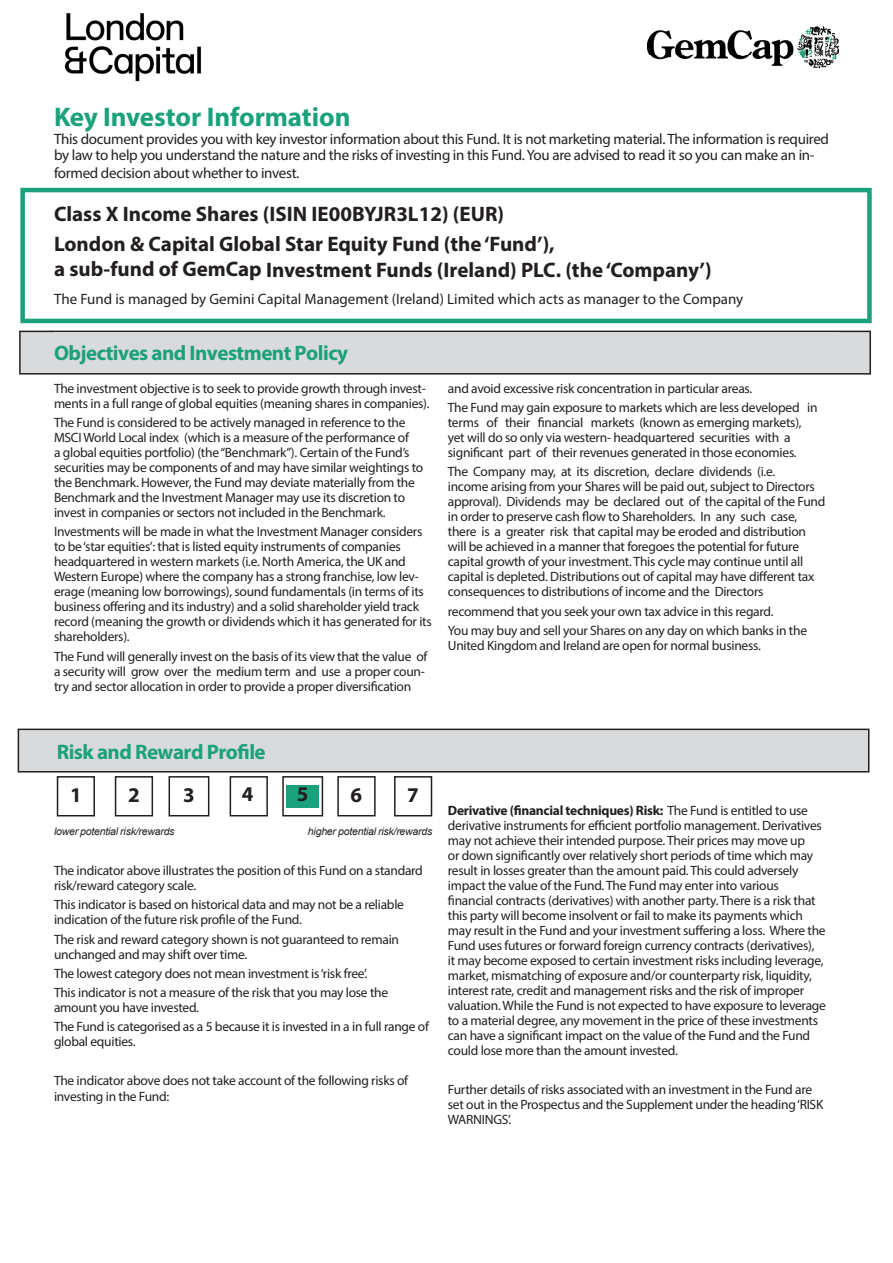
<style>
.page{position:relative;width:893px;height:1263px;background:#fff}
.page>*{position:absolute;margin:0;border:0;box-sizing:border-box;transform-origin:0 0}
.t1{font:700 27px "Myriad Pro";letter-spacing:-.005em;color:#1ba17b}
.t2{font:700 21px/26.7px "Myriad Pro";color:#231f20}
.t3{font:700 21px "Myriad Pro";letter-spacing:-.025em;color:#1ba17b}
.t4{font:15px/16.5px "Myriad Pro";letter-spacing:-.02em;color:#231f20}
.t5{font:15px "Myriad Pro";color:#231f20}
.t6{font:13.5px/15px "Myriad Pro";letter-spacing:-.02em;color:#231f20}
.t7{font:italic 10.5px "Arial";letter-spacing:-.02em;color:#231f20}
.s1{font-weight:700}
</style>
<div class="page">
<img style="left:648px;top:26px;width:191px;height:42px">
<div style="left:20px;top:188px;width:852px;height:135px;border:4px solid #1ba17b"></div>
<div style="left:20px;top:331px;width:850px;height:43px;background:#d9dadc"></div>
<div style="left:19px;top:331px;width:852px;height:44px;border:2px solid #231f20"></div>
<div style="left:54px;top:332px;width:785px;height:41px;background:#d9dadc"></div>
<div style="left:18px;top:729px;width:851px;height:43px;background:#d9dadc"></div>
<div style="left:18px;top:729px;width:851px;height:43px;border:2px solid #231f20"></div>
<div style="left:57px;top:776px;width:38px;height:40px;border:2px solid #231f20"></div>
<div style="left:169px;top:776px;width:40px;height:40px;border:2px solid #231f20"></div>
<div style="left:230px;top:776px;width:38px;height:40px;border:2px solid #231f20"></div>
<div style="left:282px;top:776px;width:41px;height:40px;border:2px solid #231f20"></div>
<div style="left:337px;top:776px;width:39px;height:40px;border:2px solid #231f20"></div>
<div style="left:394px;top:776px;width:38px;height:40px;border:2px solid #231f20"></div>
<div style="left:286px;top:786px;width:33px;height:22px;background:#1ba17b"></div>
<div style="left:115px;top:776px;width:38px;height:40px;border:2px solid #231f20"></div>
<img style="left:64px;top:13px;width:138px;height:69px">
<p class="t1" style="left:54px;top:100px;width:298px">Key Investor Information</p>
<p class="t4" style="left:54px;top:130px;width:776px">This document provides you with key investor information about this Fund. It is not marketing material. The information is required by law to help you understand the nature and the risks of investing in this Fund. You are advised to read it so you can make an in-</p>
<p class="t4" style="left:54px;top:165px;width:247px">formed decision about whether to invest.</p>
<p class="t2" style="left:54px;top:200px;width:452px">Class X Income Shares (ISIN IE00BYJR3L12) (EUR)</p>
<p class="t2" style="left:54px;top:230px;width:659px">London &amp; Capital Global Star Equity Fund (the ‘Fund’),<br>a sub-fund of GemCap Investment Funds (Ireland) PLC. (the ‘Company’)</p>
<p class="t5" style="left:54px;top:289px;width:691px">The Fund is managed by Gemini Capital Management (Ireland) Limited which acts as manager to the Company</p>
<p class="t3" style="left:54px;top:339px;width:296px">Objectives and Investment Policy</p>
<p class="t6" style="left:54px;top:381px;width:377px">The investment objective is to seek to provide growth through invest&shy;ments in a full range of global equities (meaning shares in companies).</p>
<p class="t6" style="left:54px;top:415px;width:371px">The Fund is considered to be actively managed in reference to the MSCI World Local index (which is a measure of the performance of<br>a global equities portfolio) (the “Benchmark”). Certain of the Fund’s securities may be components of and may have similar weightings to the Benchmark. However, the Fund may deviate materially from the Benchmark and the Investment Manager may use its discretion to invest in companies or sectors not included in the Benchmark.</p>
<p class="t6" style="left:54px;top:524px;width:379px">Investments will be made in what the Investment Manager considers to be ‘star equities’: that is listed equity instruments of companies headquartered in western markets (i.e. North America, the UK and Western Europe) where the company has a strong franchise, low lev&shy;erage (meaning low borrowings), sound fundamentals (in terms of its business offering and its industry) and a solid shareholder yield track record (meaning the growth or dividends which it has generated for its shareholders).</p>
<p class="t6" style="left:54px;top:648px;width:375px">The Fund will generally invest on the basis of its view that the value of a security will grow over the medium term and use a proper coun&shy;try and sector allocation in order to provide a proper diversification</p>
<p class="t6" style="left:448px;top:381px;width:306px">and avoid excessive risk concentration in particular areas.</p>
<p class="t6" style="left:448px;top:400px;width:371px">The Fund may gain exposure to markets which are less developed in terms of their financial markets (known as emerging markets), yet will do so only via western- headquartered securities with a significant part of their revenues generated in those economies.</p>
<p class="t6" style="left:448px;top:464px;width:379px">The Company may, at its discretion, declare dividends (i.e.<br>income arising from your Shares will be paid out, subject to Directors approval). Dividends may be declared out of the capital of the Fund in order to preserve cash flow to Shareholders. In any such case, there is a greater risk that capital may be eroded and distribution will be achieved in a manner that foregoes the potential for future capital growth of your investment. This cycle may continue until all capital is depleted. Distributions out of capital may have different tax consequences to distributions of income and the Directors</p>
<p class="t6" style="left:448px;top:603px;width:327px">recommend that you seek your own tax advice in this regard.</p>
<p class="t6" style="left:448px;top:623px;width:361px">You may buy and sell your Shares on any day on which banks in the<br>United Kingdom and Ireland are open for normal business.</p>
<p class="t3" style="left:57px;top:738px;width:210px">Risk and Reward Profile</p>
<p class="t2" style="left:70px;top:781px;width:13px">1</p>
<p class="t2" style="left:128px;top:781px;width:13px">2</p>
<p class="t2" style="left:183px;top:781px;width:13px">3</p>
<p class="t2" style="left:242px;top:780px;width:13px">4</p>
<p class="t2" style="left:297px;top:780px;width:13px">5</p>
<p class="t2" style="left:351px;top:781px;width:13px">6</p>
<p class="t2" style="left:407px;top:781px;width:13px">7</p>
<p class="t7" style="left:54px;top:824px;width:122px">lower potential risk/rewards</p>
<p class="t7" style="left:308px;top:824px;width:126px">higher potential risk/rewards</p>
<p class="t6" style="left:54px;top:863px;width:370px">The indicator above illustrates the position of this Fund on a standard risk/reward category scale.</p>
<p class="t6" style="left:54px;top:897px;width:352px">This indicator is based on historical data and may not be a reliable indication of the future risk profile of the Fund.</p>
<p class="t6" style="left:54px;top:931px;width:347px">The risk and reward category shown is not guaranteed to remain unchanged and may shift over time.</p>
<p class="t6" style="left:54px;top:965px;width:315px">The lowest category does not mean investment is ‘risk free’.</p>
<p class="t6" style="left:54px;top:985px;width:336px">This indicator is not a measure of the risk that you may lose the amount you have invested.</p>
<p class="t6" style="left:54px;top:1019px;width:377px">The Fund is categorised as a 5 because it is invested in a in full range of global equities.</p>
<p class="t6" style="left:54px;top:1072px;width:356px;line-height:15.8px">The indicator above does not take account of the following risks of investing in the Fund:</p>
<p class="t6" style="left:448px;top:803px;width:380px"><span class="s1">Derivative (financial techniques) Risk:</span> The Fund is entitled to use derivative instruments for efficient portfolio management. Derivatives may not achieve their intended purpose. Their prices may move up<br>or down significantly over relatively short periods of time which may result in losses greater than the amount paid. This could adversely impact the value of the Fund. The Fund may enter into various financial contracts (derivatives) with another party. There is a risk that this party will become insolvent or fail to make its payments which may result in the Fund and your investment suffering a loss. Where the Fund uses futures or forward foreign currency contracts (derivatives),<br>it may become exposed to certain investment risks including leverage, market, mismatching of exposure and/or counterparty risk, liquidity, interest rate, credit and management risks and the risk of improper valuation. While the Fund is not expected to have exposure to leverage to a material degree, any movement in the price of these investments can have a significant impact on the value of the Fund and the Fund could lose more than the amount invested.</p>
<p class="t6" style="left:448px;top:1081px;width:377px">Further details of risks associated with an investment in the Fund are set out in the Prospectus and the Supplement under the heading ‘RISK<br>WARNINGS’.</p>
</div>
